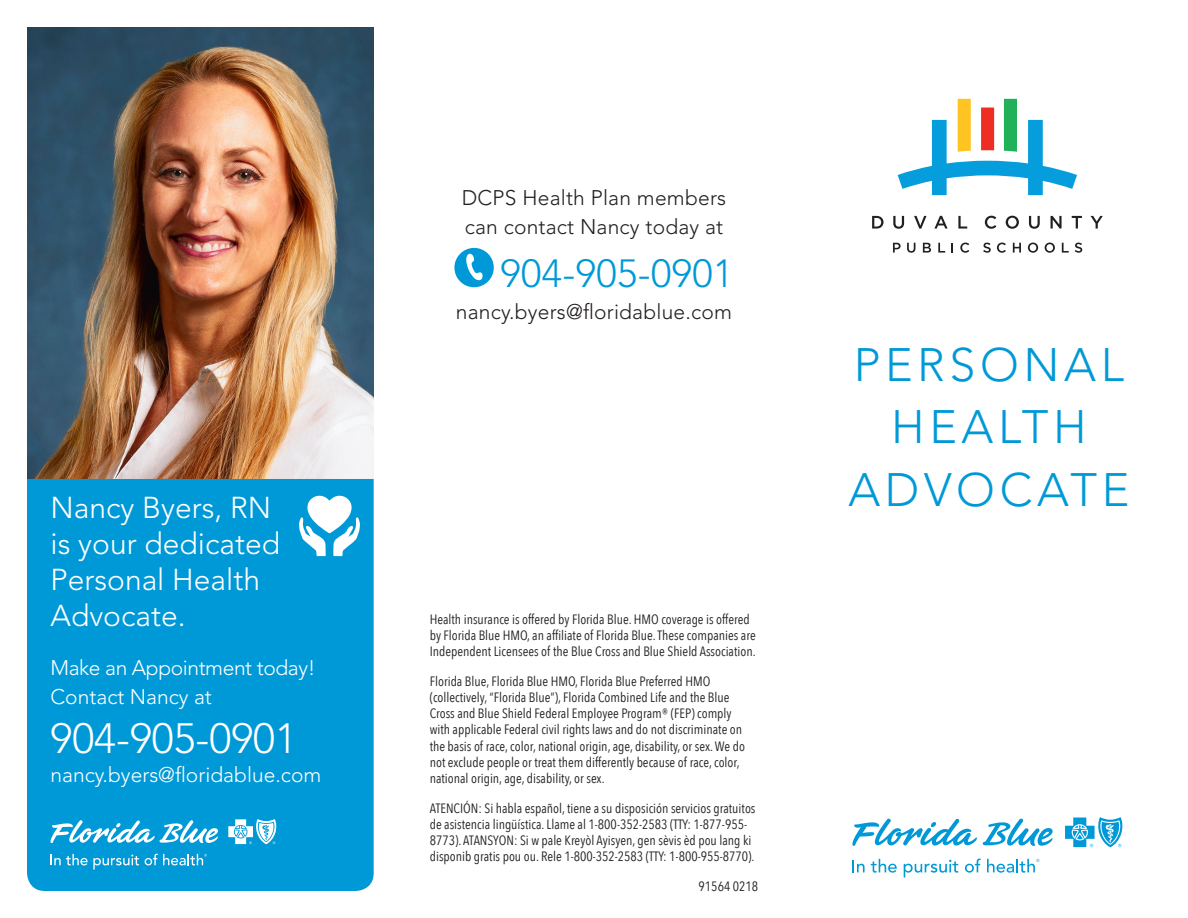
<style>
.page{position:relative;width:1188px;height:918px;background:#fff}
.page>*{position:absolute;margin:0;border:0;box-sizing:border-box;transform-origin:0 0}
.t1{font:300 46.5px "Avenir LT Std";letter-spacing:.1em;color:#0099d8}
.t2{font:300 42px "Avenir LT Std";color:#fff}
.t3{font:300 39px "Avenir LT Std";letter-spacing:.01em;color:#0099d8}
.t4{font:300 30px/36px "Avenir LT Std";color:#fff}
.t5{font:300 21px "Avenir LT Std";letter-spacing:.01em;color:#231f20}
.t6{font:300 21px "Avenir LT Std";color:#fff}
.t7{font:300 21px "Avenir LT Std";letter-spacing:-.02em;color:#fff}
.t8{font:13.5px/16.2px "Avenir Next Condensed";color:#231f20}
</style>
<div class="page">
<div style="left:27px;top:476px;width:347px;height:415px;background:#0099d8"></div>
<svg style="left:454px;top:248px;width:40px;height:39px"></svg>
<svg style="left:852px;top:860px;width:13px;height:12px"></svg>
<svg style="left:871px;top:859px;width:26px;height:14px"></svg>
<svg style="left:904px;top:860px;width:54px;height:17px"></svg>
<svg style="left:965px;top:859px;width:16px;height:14px"></svg>
<svg style="left:852px;top:818px;width:201px;height:28px"></svg>
<svg style="left:987px;top:859px;width:52px;height:14px"></svg>
<svg style="left:1065px;top:817px;width:58px;height:30px"></svg>
<svg style="left:51px;top:854px;width:88px;height:16px"></svg>
<svg style="left:145px;top:854px;width:62px;height:11px"></svg>
<svg style="left:51px;top:820px;width:167px;height:23px"></svg>
<svg style="left:228px;top:819px;width:49px;height:25px"></svg>
<img style="left:28px;top:27px;width:345px;height:452px">
<svg style="left:299px;top:493px;width:61px;height:63px"></svg>
<svg style="left:898px;top:99px;width:179px;height:96px"></svg>
<svg style="left:872px;top:216px;width:12px;height:13px"></svg>
<svg style="left:893px;top:216px;width:11px;height:13px"></svg>
<svg style="left:914px;top:216px;width:13px;height:13px"></svg>
<svg style="left:934px;top:216px;width:14px;height:13px"></svg>
<svg style="left:958px;top:216px;width:9px;height:13px"></svg>
<svg style="left:985px;top:216px;width:11px;height:13px"></svg>
<svg style="left:1006px;top:216px;width:13px;height:13px"></svg>
<svg style="left:1029px;top:216px;width:11px;height:13px"></svg>
<svg style="left:1051px;top:216px;width:11px;height:13px"></svg>
<svg style="left:1072px;top:216px;width:10px;height:13px"></svg>
<svg style="left:1091px;top:216px;width:12px;height:13px"></svg>
<svg style="left:893px;top:243px;width:8px;height:10px"></svg>
<svg style="left:907px;top:243px;width:8px;height:10px"></svg>
<svg style="left:923px;top:243px;width:8px;height:10px"></svg>
<svg style="left:938px;top:243px;width:7px;height:10px"></svg>
<svg style="left:951px;top:243px;width:2px;height:10px"></svg>
<svg style="left:960px;top:243px;width:9px;height:10px"></svg>
<svg style="left:983px;top:243px;width:8px;height:10px"></svg>
<svg style="left:997px;top:243px;width:9px;height:10px"></svg>
<svg style="left:1013px;top:243px;width:8px;height:10px"></svg>
<svg style="left:1028px;top:243px;width:10px;height:10px"></svg>
<svg style="left:1045px;top:243px;width:10px;height:10px"></svg>
<svg style="left:1062px;top:243px;width:7px;height:10px"></svg>
<svg style="left:1075px;top:243px;width:7px;height:10px"></svg>
<p class="t4" style="left:51px;top:490px;width:231px">Nancy Byers, RN is your dedicated<br>Personal Health<br>Advocate.</p>
<p class="t7" style="left:51px;top:656px;width:266px">Make an Appointment today!</p>
<p class="t6" style="left:51px;top:685px;width:163px">Contact Nancy at</p>
<p class="t2" style="left:51px;top:714px;width:248px">904-905-0901</p>
<p class="t6" style="left:51px;top:763px;width:272px">nancy.byers@floridablue.com</p>
<p class="t5" style="left:462px;top:185px;width:266px">DCPS Health Plan members</p>
<p class="t5" style="left:465px;top:214px;width:260px">can contact Nancy today at</p>
<p class="t3" style="left:501px;top:251px;width:235px">904-905-0901</p>
<p class="t5" style="left:456px;top:300px;width:278px">nancy.byers@floridablue.com</p>
<p class="t8" style="left:430px;top:610px;width:327px">Health insurance is offered by Florida Blue. HMO coverage is offered by Florida Blue HMO, an affiliate of Florida Blue. These companies are<br>Independent Licensees of the Blue Cross and Blue Shield Association.</p>
<p class="t8" style="left:430px;top:672px;width:317px">Florida Blue, Florida Blue HMO, Florida Blue Preferred HMO (collectively, “Florida Blue”), Florida Combined Life and the Blue Cross and Blue Shield Federal Employee Program® (FEP) comply with applicable Federal civil rights laws and do not discriminate on the basis of race, color, national origin, age, disability, or sex. We do not exclude people or treat them differently because of race, color, national origin, age, disability, or sex.</p>
<p class="t8" style="left:430px;top:799px;width:327px">ATENCIÓN: Si habla español, tiene a su disposición servicios gratuitos de asistencia lingüística. Llame al 1-800-352-2583 (TTY: 1-877-955- 8773). ATANSYON: Si w pale Kreyòl Ayisyen, gen sèvis èd pou lang ki disponib gratis pou ou. Rele 1-800-352-2583 (TTY: 1-800-955-8770).</p>
<p class="t8" style="left:699px;top:878px;width:61px">91564 0218</p>
<p class="t1" style="left:854px;top:337px;width:272px">PERSONAL</p>
<p class="t1" style="left:891px;top:400px;width:197px">HEALTH</p>
<p class="t1" style="left:848px;top:463px;width:282px">ADVOCATE</p>
</div>
